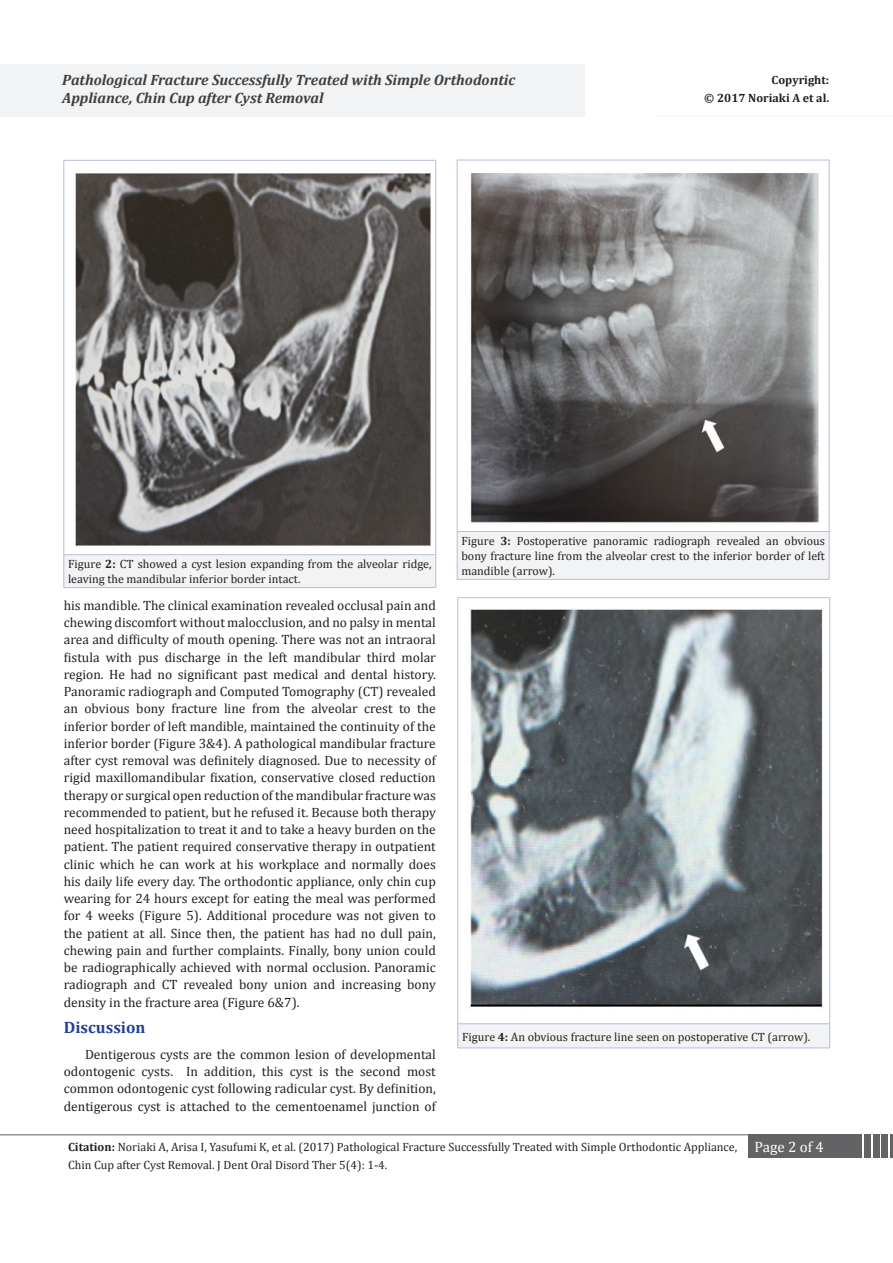
<style>
.page{position:relative;width:893px;height:1263px;background:#fff}
.page>*{position:absolute;margin:0;border:0;box-sizing:border-box;transform-origin:0 0}
.List_Paragraph{font:700 16.5px "Cambria";color:#223f99}
.t1{font:italic 700 15px/18px "Cambria";color:#3e3e3f}
.t2{font:15px "Cambria";color:#fff}
.List_Paragraph-2{font:13.5px/17.2px "Cambria";color:#231f20;text-align:justify}
.t3{font:12px/15px "Cambria";color:#231f20}
.t4{font:700 12px/18px "Cambria";color:#231f20;text-align:right}
.s1{font-weight:700}
</style>
<div class="page">
<hr style="left:0;top:1134px;width:749px;height:1px;background:#636366">
<div style="left:748px;top:1134px;width:114px;height:24px;background:#636366"></div>
<div style="left:864px;top:1134px;width:7px;height:24px;background:#636366"></div>
<div style="left:873px;top:1134px;width:6px;height:24px;background:#636366"></div>
<div style="left:881px;top:1134px;width:7px;height:24px;background:#636366"></div>
<hr style="left:890px;top:1134px;width:3px;height:24px;background:#636366">
<div style="left:0;top:64px;width:585px;height:52px;background:#f2f3f4"></div>
<hr style="left:657px;top:116px;width:236px;height:1px;background:#f2f3f4">
<div style="left:64px;top:555px;width:372px;height:32px;background:#f2f3f4"></div>
<hr style="left:64px;top:160px;width:372px;height:1px;background:#babbdd">
<hr style="left:64px;top:160px;width:1px;height:395px;background:#babbdd">
<hr style="left:436px;top:160px;width:1px;height:395px;background:#babbdd">
<hr style="left:64px;top:554px;width:372px;height:1px;background:#babbdd">
<hr style="left:64px;top:555px;width:1px;height:32px;background:#babbdd">
<hr style="left:436px;top:555px;width:1px;height:32px;background:#babbdd">
<hr style="left:64px;top:587px;width:372px;height:1px;background:#babbdd">
<img style="left:75px;top:173px;width:357px;height:373px">
<div style="left:457px;top:531px;width:372px;height:48px;background:#f2f3f4"></div>
<hr style="left:457px;top:160px;width:372px;height:1px;background:#babbdd">
<hr style="left:457px;top:160px;width:1px;height:371px;background:#babbdd">
<hr style="left:829px;top:160px;width:1px;height:371px;background:#babbdd">
<hr style="left:457px;top:531px;width:372px;height:1px;background:#babbdd">
<hr style="left:457px;top:532px;width:1px;height:47px;background:#babbdd">
<hr style="left:829px;top:532px;width:1px;height:47px;background:#babbdd">
<hr style="left:457px;top:579px;width:372px;height:1px;background:#babbdd">
<img style="left:470px;top:173px;width:349px;height:350px">
<div style="left:458px;top:1024px;width:372px;height:24px;background:#f2f3f4"></div>
<hr style="left:458px;top:597px;width:372px;height:1px;background:#babbdd">
<hr style="left:457px;top:598px;width:1px;height:426px;background:#babbdd">
<hr style="left:829px;top:598px;width:1px;height:426px;background:#babbdd">
<hr style="left:458px;top:1023px;width:372px;height:1px;background:#babbdd">
<svg style="left:457px;top:1024px;width:1px;height:24px"></svg>
<svg style="left:829px;top:1024px;width:1px;height:24px"></svg>
<hr style="left:458px;top:1048px;width:372px;height:1px;background:#babbdd">
<img style="left:470px;top:609px;width:353px;height:398px">
<p class="t1" style="left:62px;top:70px;width:454px">Pathological Fracture Successfully Treated with Simple Orthodontic<br>Appliance, Chin Cup after Cyst Removal</p>
<p class="t4" style="left:704px;top:70px;width:126px">Copyright:<br>© 2017 Noriaki A et al.</p>
<p class="t3" style="left:68px;top:557px;width:365px">Figure <span class="s1">2:</span> CT showed a cyst lesion expanding from the alveolar ridge, leaving the mandibular inferior border intact.</p>
<p class="List_Paragraph-2" style="left:64px;top:597px;width:374px">his mandible. The clinical examination revealed occlusal pain and chewing discomfort without malocclusion, and no palsy in mental area and difficulty of mouth opening. There was not an intraoral fistula with pus discharge in the left mandibular third molar region. He had no significant past medical and dental history.<br>Panoramic radiograph and Computed Tomography (CT) revealed an obvious bony fracture line from the alveolar crest to the inferior border of left mandible, maintained the continuity of the inferior border (Figure 3&amp;4). A pathological mandibular fracture after cyst removal was definitely diagnosed. Due to necessity of rigid maxillomandibular fixation, conservative closed reduction therapy or surgical open reduction of the mandibular fracture was recommended to patient, but he refused it. Because both therapy need hospitalization to treat it and to take a heavy burden on the patient. The patient required conservative therapy in outpatient clinic which he can work at his workplace and normally does his daily life every day. The orthodontic appliance, only chin cup wearing for 24 hours except for eating the meal was performed for 4 weeks (Figure 5). Additional procedure was not given to the patient at all. Since then, the patient has had no dull pain, chewing pain and further complaints. Finally, bony union could be radiographically achieved with normal occlusion. Panoramic radiograph and CT revealed bony union and increasing bony density in the fracture area (Figure 6&amp;7).</p>
<p class="List_Paragraph" style="left:64px;top:1016px;width:83px">Discussion</p>
<p class="List_Paragraph-2" style="left:64px;top:1046px;width:374px;text-indent:21px">Dentigerous cysts are the common lesion of developmental odontogenic cysts. In addition, this cyst is the second most common odontogenic cyst following radicular cyst. By definition, dentigerous cyst is attached to the cementoenamel junction of</p>
<p class="t3" style="left:461px;top:533px;width:365px;text-align:justify">Figure <span class="s1">3:</span> Postoperative panoramic radiograph revealed an obvious bony fracture line from the alveolar crest to the inferior border of left mandible (arrow).</p>
<p class="t3" style="left:462px;top:1029px;width:350px">Figure <span class="s1">4:</span> An obvious fracture line seen on postoperative CT (arrow).</p>
<p class="t3" style="left:68px;top:1139px;width:671px"><span class="s1">Citation:</span> Noriaki A, Arisa I, Yasufumi K, et al. (2017) Pathological Fracture Successfully Treated with Simple Orthodontic Appliance,</p>
<p class="t2" style="left:754px;top:1138px;width:71px">Page 2 of 4</p>
<p class="t3" style="left:68px;top:1157px;width:321px">Chin Cup after Cyst Removal. J Dent Oral Disord Ther 5(4): 1-4.</p>
</div>
